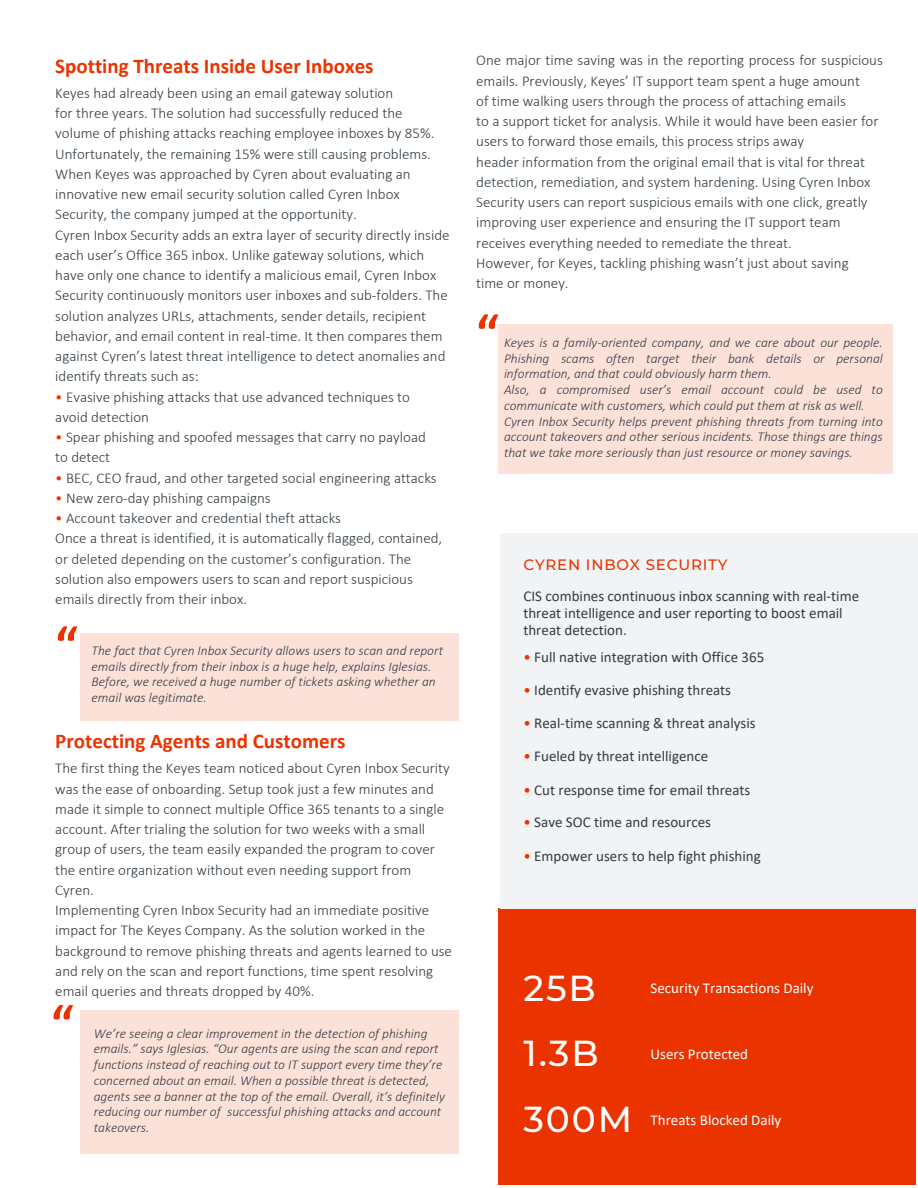
<style>
.page{position:relative;width:918px;height:1188px;background:#fff}
.page>*{position:absolute;margin:0;border:0;box-sizing:border-box;transform-origin:0 0}
.t1{font:700 51.9px "Calibri";color:#eb3300}
.t2{font:500 36px/65.2px "Montserrat";letter-spacing:.055em;color:#fff}
.t3{font:700 21px "Calibri";color:#eb3300}
.t4{font:300 15px/20.2px "Calibri";color:#323c43}
.t5{font:15px/16.8px "Calibri";color:#323c43}
.t6{font:15px "Calibri";color:#fff}
.t7{font:500 15px "Montserrat";letter-spacing:.055em;color:#eb3300}
.t8{font:italic 300 13.5px/15.8px "Calibri";color:#333b42}
.t9{font:italic 300 13.5px/15.8px "Calibri";color:#323c43}
.s1{color:#eb3300}
</style>
<div class="page">
<div style="left:80px;top:634px;width:379px;height:87px;background:#fce1d9"></div>
<div style="left:80px;top:1010px;width:379px;height:144px;background:#fce1d9"></div>
<div style="left:499px;top:324px;width:394px;height:150px;background:#fce1d9"></div>
<div style="left:499px;top:909px;width:417px;height:276px;background:#eb3300"></div>
<div style="left:501px;top:533px;width:417px;height:376px;background:#f1f3f4"></div>
<p class="t3" style="left:55px;top:57px;width:320px">Spotting Threats Inside User Inboxes</p>
<p class="t4" style="left:55px;top:84px;width:339px">Keyes had already been using an email gateway solution</p>
<p class="t4" style="left:55px;top:104px;width:349px">for three years. The solution had successfully reduced the</p>
<p class="t4" style="left:55px;top:124px;width:381px">volume of phishing attacks reaching employee inboxes by 85%.<br>Unfortunately, the remaining 15% were still causing problems.<br>When Keyes was approached by Cyren about evaluating an innovative new email security solution called Cyren Inbox</p>
<p class="t4" style="left:55px;top:205px;width:303px">Security, the company jumped at the opportunity.</p>
<p class="t4" style="left:55px;top:226px;width:396px">Cyren Inbox Security adds an extra layer of security directly inside</p>
<p class="t4" style="left:55px;top:246px;width:370px">each user’s Office 365 inbox. Unlike gateway solutions, which</p>
<p class="t4" style="left:55px;top:266px;width:383px">have only one chance to identify a malicious email, Cyren Inbox</p>
<p class="t4" style="left:55px;top:286px;width:394px">Security continuously monitors user inboxes and sub-folders. The</p>
<p class="t4" style="left:55px;top:307px;width:372px">solution analyzes URLs, attachments, sender details, recipient</p>
<p class="t4" style="left:55px;top:327px;width:389px">behavior, and email content in real-time. It then compares them</p>
<p class="t4" style="left:55px;top:347px;width:392px">against Cyren’s latest threat intelligence to detect anomalies and</p>
<p class="t4" style="left:55px;top:367px;width:145px">identify threats such as:</p>
<p class="t4" style="left:55px;top:388px;width:356px"><span class="s1">•</span> Evasive phishing attacks that use advanced techniques to</p>
<p class="t4" style="left:55px;top:408px;width:95px">avoid detection</p>
<p class="t4" style="left:55px;top:428px;width:372px"><span class="s1">•</span> Spear phishing and spoofed messages that carry no payload</p>
<p class="t4" style="left:55px;top:448px;width:56px">to detect</p>
<p class="t4" style="left:55px;top:469px;width:383px"><span class="s1">•</span> BEC, CEO fraud, and other targeted social engineering attacks</p>
<p class="t4" style="left:55px;top:489px;width:217px"><span class="s1">•</span> New zero-day phishing campaigns</p>
<p class="t4" style="left:55px;top:509px;width:287px"><span class="s1">•</span> Account takeover and credential theft attacks</p>
<p class="t4" style="left:55px;top:529px;width:388px">Once a threat is identified, it is automatically flagged, contained, or deleted depending on the customer’s configuration. The solution also empowers users to scan and report suspicious</p>
<p class="t4" style="left:55px;top:590px;width:193px">emails directly from their inbox.</p>
<p class="t1" style="left:55px;top:623px;width:24px">“</p>
<p class="t9" style="left:92px;top:644px;width:353px">The fact that Cyren Inbox Security allows users to scan and report emails directly from their inbox is a huge help, explains Iglesias.<br>Before, we received a huge number of tickets asking whether an email was legitimate.</p>
<p class="t3" style="left:55px;top:733px;width:292px">Protecting Agents and Customers</p>
<p class="t4" style="left:55px;top:759px;width:396px">The first thing the Keyes team noticed about Cyren Inbox Security was the ease of onboarding. Setup took just a few minutes and made it simple to connect multiple Office 365 tenants to a single account. After trialing the solution for two weeks with a small group of users, the team easily expanded the program to cover the entire organization without even needing support from</p>
<p class="t4" style="left:55px;top:881px;width:40px">Cyren.</p>
<p class="t4" style="left:55px;top:901px;width:375px">Implementing Cyren Inbox Security had an immediate positive</p>
<p class="t4" style="left:55px;top:921px;width:371px">impact for The Keyes Company. As the solution worked in the</p>
<p class="t4" style="left:55px;top:942px;width:398px">background to remove phishing threats and agents learned to use</p>
<p class="t4" style="left:55px;top:962px;width:379px">and rely on the scan and report functions, time spent resolving</p>
<p class="t4" style="left:55px;top:982px;width:261px">email queries and threats dropped by 40%.</p>
<p class="t1" style="left:51px;top:1002px;width:24px">“</p>
<p class="t8" style="left:94px;top:1026px;width:353px">We’re seeing a clear improvement in the detection of phishing emails.” says Iglesias. “Our agents are using the scan and report functions instead of reaching out to IT support every time they’re concerned about an email. When a possible threat is detected, agents see a banner at the top of the email. Overall, it’s definitely reducing our number of successful phishing attacks and account takeovers.</p>
<p class="t4" style="left:476px;top:51px;width:408px">One major time saving was in the reporting process for suspicious emails. Previously, Keyes’ IT support team spent a huge amount</p>
<p class="t4" style="left:476px;top:92px;width:371px">of time walking users through the process of attaching emails</p>
<p class="t4" style="left:476px;top:112px;width:404px">to a support ticket for analysis. While it would have been easier for users to forward those emails, this process strips away</p>
<p class="t4" style="left:476px;top:153px;width:396px">header information from the original email that is vital for threat detection, remediation, and system hardening. Using Cyren Inbox Security users can report suspicious emails with one click, greatly improving user experience and ensuring the IT support team receives everything needed to remediate the threat.</p>
<p class="t4" style="left:476px;top:254px;width:374px">However, for Keyes, tackling phishing wasn’t just about saving</p>
<p class="t4" style="left:476px;top:274px;width:94px">time or money.</p>
<p class="t1" style="left:476px;top:311px;width:24px">“</p>
<p class="t8" style="left:504px;top:336px;width:380px;text-align:justify">Keyes is a family-oriented company, and we care about our people.<br>Phishing scams often target their bank details or personal information, and that could obviously harm them.</p>
<p class="t8" style="left:504px;top:383px;width:380px">Also, a compromised user’s email account could be used to communicate with customers, which could put them at risk as well.</p>
<p class="t8" style="left:504px;top:414px;width:380px;text-align:justify">Cyren Inbox Security helps prevent phishing threats from turning into account takeovers and other serious incidents. Those things are things that we take more seriously than just resource or money savings.</p>
<p class="t7" style="left:523px;top:556px;width:206px">CYREN INBOX SECURITY</p>
<p class="t5" style="left:523px;top:589px;width:337px">CIS combines continuous inbox scanning with real-time threat intelligence and user reporting to boost email threat detection.</p>
<p class="t5" style="left:523px;top:650px;width:242px"><span class="s1">•</span> Full native integration with Office 365</p>
<p class="t5" style="left:523px;top:682px;width:209px"><span class="s1">•</span> Identify evasive phishing threats</p>
<p class="t5" style="left:523px;top:716px;width:234px"><span class="s1">•</span> Real-time scanning &amp; threat analysis</p>
<p class="t5" style="left:523px;top:749px;width:186px"><span class="s1">•</span> Fueled by threat intelligence</p>
<p class="t5" style="left:523px;top:783px;width:229px"><span class="s1">•</span> Cut response time for email threats</p>
<p class="t5" style="left:523px;top:815px;width:189px"><span class="s1">•</span> Save SOC time and resources</p>
<p class="t5" style="left:523px;top:849px;width:239px"><span class="s1">•</span> Empower users to help fight phishing</p>
<p class="t2" style="left:523px;top:956px;width:110px">25B<br>1.3B<br>300M</p>
<p class="t6" style="left:651px;top:982px;width:164px">Security Transactions Daily</p>
<p class="t6" style="left:651px;top:1048px;width:99px">Users Protected</p>
<p class="t6" style="left:651px;top:1113px;width:132px">Threats Blocked Daily</p>
</div>
